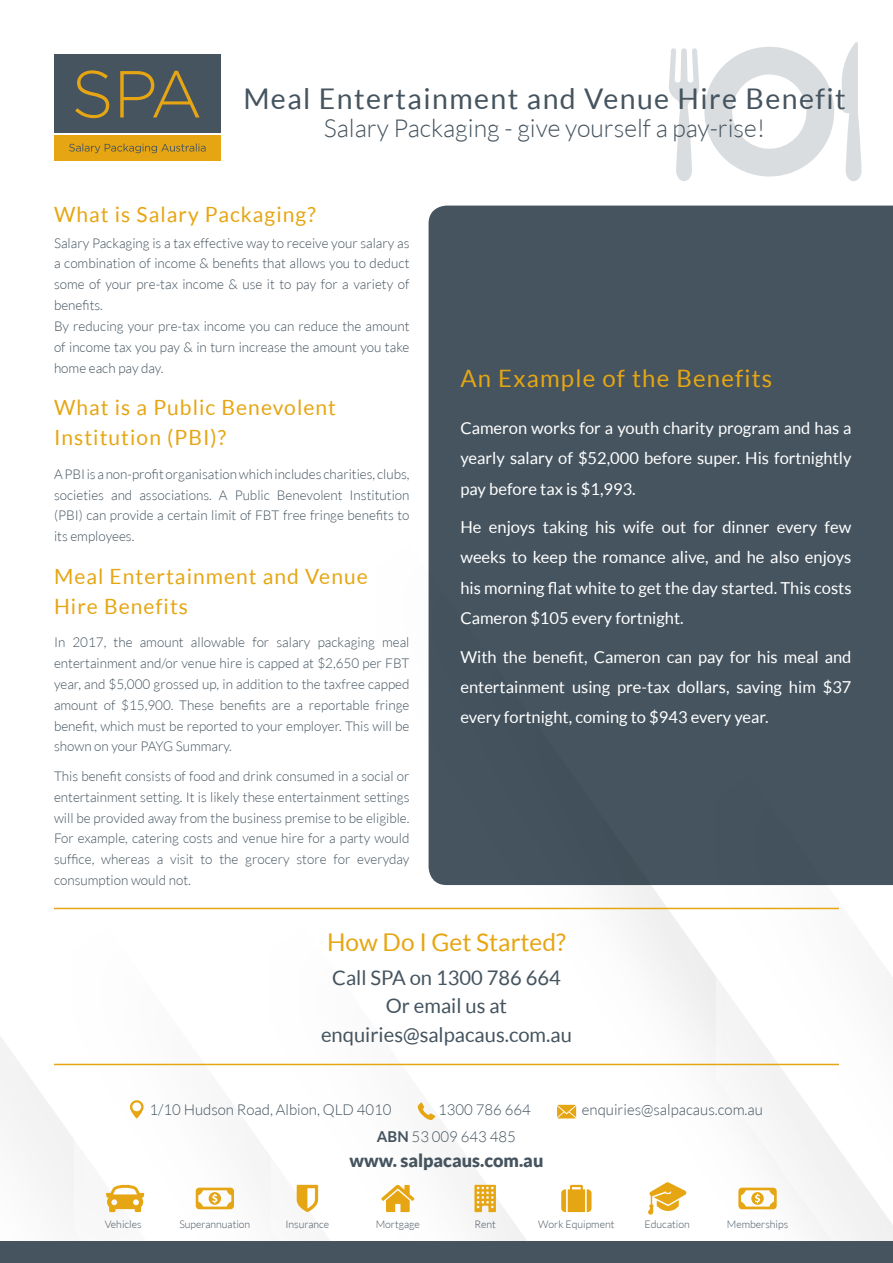
<style>
.page{position:relative;width:893px;height:1263px;background:#fff}
.page>*{position:absolute;margin:0;border:0;box-sizing:border-box;transform-origin:0 0}
.t1{font:28.5px "Lato";letter-spacing:.05em;color:#45545f}
.t2{font:300 24.75px "Lato";color:#45545f}
.t3{font:24.45px "Lato";color:#e6a613}
.t4{font:24px "Lato";letter-spacing:.05em;color:#e6a613}
.t5{font:21px/29.8px "Lato";letter-spacing:.05em;color:#e6a613}
.t6{font:20.1px/28.7px "Lato";color:#45545f;text-align:center}
.t7{font:900 18px "Lato";color:#45545f}
.t8{font:16.5px/30.2px "Lato";color:#fff;text-align:justify}
.t9{font:300 15px "Lato";color:#45545f}
.t10{font:300 13.5px/20.9px "Lato";color:#45545f;text-align:justify}
.t11{font:300 10.5px "Lato";color:#45545f}
.s1{font-weight:700}
</style>
<div class="page">
<img style="left:697px;top:979px;width:53px;height:263px">
<img style="left:750px;top:1187px;width:52px;height:55px">
<img style="left:428px;top:517px;width:1px;height:107px">
<img style="left:0;top:1104px;width:28px;height:138px">
<div style="left:28px;top:1104px;width:52px;height:138px;background:#f5f5f5"></div>
<img style="left:49px;top:907px;width:52px;height:271px">
<img style="left:74px;top:945px;width:7px;height:295px">
<img style="left:81px;top:927px;width:105px;height:315px">
<img style="left:186px;top:1187px;width:52px;height:55px">
<img style="left:238px;top:1166px;width:40px;height:76px">
<img style="left:101px;top:907px;width:196px;height:99px">
<img style="left:164px;top:1006px;width:107px;height:107px">
<img style="left:240px;top:1112px;width:31px;height:54px">
<img style="left:271px;top:945px;width:7px;height:295px">
<img style="left:278px;top:927px;width:104px;height:315px">
<img style="left:382px;top:1184px;width:53px;height:58px">
<img style="left:435px;top:1115px;width:52px;height:127px">
<img style="left:487px;top:1213px;width:20px;height:29px">
<img style="left:297px;top:907px;width:211px;height:99px">
<img style="left:507px;top:967px;width:53px;height:275px">
<img style="left:360px;top:1006px;width:148px;height:107px">
<img style="left:560px;top:1063px;width:54px;height:179px">
<img style="left:436px;top:1112px;width:72px;height:54px">
<img style="left:613px;top:1115px;width:52px;height:127px">
<img style="left:474px;top:1165px;width:34px;height:48px">
<img style="left:665px;top:1189px;width:54px;height:53px">
<img style="left:716px;top:885px;width:7px;height:203px">
<img style="left:723px;top:885px;width:105px;height:302px">
<img style="left:828px;top:1063px;width:52px;height:179px">
<img style="left:880px;top:1208px;width:13px;height:34px">
<div style="left:793px;top:1186px;width:36px;height:50px;background:#f6f6f6"></div>
<img style="left:806px;top:885px;width:87px;height:76px">
<svg style="left:842px;top:42px;width:19px;height:139px"></svg>
<svg style="left:669px;top:47px;width:165px;height:134px"></svg>
<div style="left:54px;top:135px;width:167px;height:26px;background:#e6a613"></div>
<div style="left:54px;top:55px;width:167px;height:78px;background:#45545f"></div>
<svg style="left:75px;top:70px;width:125px;height:48px"></svg>
<svg style="left:69px;top:144px;width:137px;height:9px"></svg>
<div style="left:0;top:1242px;width:893px;height:21px;background:#45545f"></div>
<svg style="left:130px;top:1100px;width:14px;height:18px"></svg>
<svg style="left:418px;top:1102px;width:17px;height:18px"></svg>
<svg style="left:557px;top:1105px;width:19px;height:13px"></svg>
<svg style="left:106px;top:1184px;width:38px;height:28px"></svg>
<svg style="left:297px;top:1185px;width:21px;height:27px"></svg>
<svg style="left:381px;top:1185px;width:33px;height:27px"></svg>
<svg style="left:474px;top:1185px;width:22px;height:27px"></svg>
<svg style="left:648px;top:1182px;width:38px;height:33px"></svg>
<svg style="left:738px;top:1188px;width:39px;height:21px"></svg>
<svg style="left:196px;top:1188px;width:38px;height:21px"></svg>
<svg style="left:561px;top:1185px;width:31px;height:27px"></svg>
<hr style="left:54px;top:908px;width:785px;height:1px;background:#e6a613">
<hr style="left:54px;top:1064px;width:785px;height:1px;background:#e6a613">
<div style="left:429px;top:206px;width:464px;height:679px;background:#45545f"></div>
<h1 class="t1" style="left:243px;top:85px;width:604px">Meal Entertainment and Venue Hire Benefit</h1>
<h2 class="t2" style="left:324px;top:117px;width:443px">Salary Packaging - give yourself a pay-rise!</h2>
<h3 class="t5" style="left:54px;top:201px;width:263px">What is Salary Packaging?</h3>
<p class="t10" style="left:54px;top:233px;width:357px;text-align:left">Salary Packaging is a tax effective way to receive your salary as a combination of income &amp; benefits that allows you to deduct some of your pre-tax income &amp; use it to pay for a variety of benefits.<br>By reducing your pre-tax income you can reduce the amount of income tax you pay &amp; in turn increase the amount you take home each pay day.</p>
<h3 class="t5" style="left:54px;top:394px;width:284px">What is a Public Benevolent<br>Institution (PBI)?</h3>
<p class="t10" style="left:54px;top:463px;width:357px">A PBI is a non-profit organisation which includes charities, clubs, societies and associations. A Public Benevolent Institution (PBI) can provide a certain limit of FBT free fringe benefits to its employees.</p>
<h3 class="t5" style="left:54px;top:562px;width:315px">Meal Entertainment and Venue<br>Hire Benefits</h3>
<p class="t10" style="left:54px;top:633px;width:357px">In 2017, the amount allowable for salary packaging meal entertainment and/or venue hire is capped at $2,650 per FBT year, and $5,000 grossed up, in addition to the taxfree capped amount of $15,900. These benefits are a reportable fringe benefit, which must be reported to your employer. This will be shown on your PAYG Summary.</p>
<p class="t10" style="left:54px;top:766px;width:357px">This benefit consists of food and drink consumed in a social or entertainment setting. It is likely these entertainment settings will be provided away from the business premise to be eligible.<br>For example, catering costs and venue hire for a party would suffice, whereas a visit to the grocery store for everyday consumption would not.</p>
<h3 class="t4" style="left:460px;top:367px;width:313px">An Example of the Benefits</h3>
<p class="t8" style="left:460px;top:414px;width:393px">Cameron works for a youth charity program and has a yearly salary of $52,000 before super. His fortnightly pay before tax is $1,993.</p>
<p class="t8" style="left:460px;top:513px;width:393px">He enjoys taking his wife out for dinner every few weeks to keep the romance alive, and he also enjoys his morning flat white to get the day started. This costs Cameron $105 every fortnight.</p>
<p class="t8" style="left:460px;top:641px;width:393px">With the benefit, Cameron can pay for his meal and entertainment using pre-tax dollars, saving him $37 every fortnight, coming to $943 every year.</p>
<h3 class="t3" style="left:327px;top:930px;width:240px">How Do I Get Started?</h3>
<h3 class="t6" style="left:321px;top:964px;width:252px">Call SPA on 1300 786 664<br>Or email us at enquiries@salpacaus.com.au</h3>
<p class="t9" style="left:149px;top:1103px;width:244px">1/10 Hudson Road, Albion, QLD 4010</p>
<p class="t9" style="left:438px;top:1103px;width:94px">1300 786 664</p>
<p class="t9" style="left:582px;top:1103px;width:183px">enquiries@salpacaus.com.au</p>
<p class="t9" style="left:377px;top:1130px;width:141px"><span class="s1">ABN</span> 53 009 643 485</p>
<h3 class="t7" style="left:350px;top:1153px;width:195px">www. salpacaus.com.au</h3>
<p class="t11" style="left:105px;top:1219px;width:38px">Vehicles</p>
<p class="t11" style="left:179px;top:1219px;width:72px">Superannuation</p>
<p class="t11" style="left:285px;top:1219px;width:45px">Insurance</p>
<p class="t11" style="left:376px;top:1219px;width:46px">Mortgage</p>
<p class="t11" style="left:474px;top:1219px;width:23px">Rent</p>
<p class="t11" style="left:538px;top:1219px;width:78px">Work Equipment</p>
<p class="t11" style="left:645px;top:1219px;width:47px">Education</p>
<p class="t11" style="left:727px;top:1219px;width:63px">Memberships</p>
</div>
